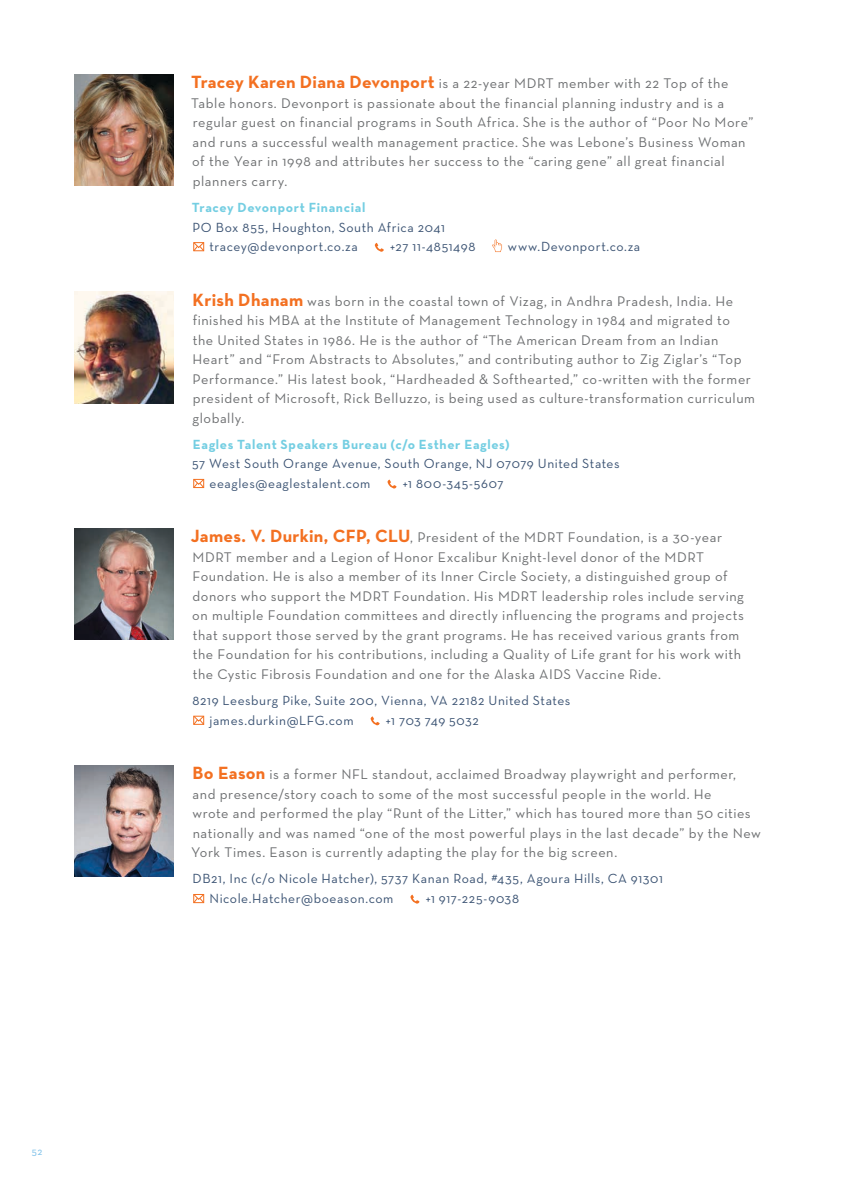
<style>
.page{position:relative;width:864px;height:1188px;background:#fff}
.page>*{position:absolute;margin:0;border:0;box-sizing:border-box;transform-origin:0 0}
.t1{font:14.25px/19.5px "Neutraface Text";letter-spacing:.04em;color:#6d6f71}
.t2{font:13.5px/19.5px "Neutraface Text";letter-spacing:.04em;color:#3b5373}
.t3{font:700 13.5px "Neutraface Text";letter-spacing:.045em;color:#74cee2}
.t4{font:10.5px "Neutraface Text";color:#76bde8}
.s1{font-weight:700;font-size:18px;color:#f37021}
</style>
<div class="page">
<img style="left:74px;top:74px;width:100px;height:111px">
<svg style="left:193px;top:242px;width:12px;height:10px"></svg>
<svg style="left:375px;top:243px;width:9px;height:9px"></svg>
<svg style="left:492px;top:240px;width:10px;height:12px"></svg>
<img style="left:74px;top:292px;width:100px;height:112px">
<svg style="left:193px;top:478px;width:12px;height:11px"></svg>
<svg style="left:387px;top:480px;width:10px;height:9px"></svg>
<img style="left:74px;top:528px;width:100px;height:111px">
<svg style="left:193px;top:715px;width:12px;height:10px"></svg>
<svg style="left:371px;top:716px;width:9px;height:9px"></svg>
<img style="left:74px;top:765px;width:100px;height:111px">
<svg style="left:193px;top:894px;width:12px;height:10px"></svg>
<svg style="left:410px;top:895px;width:10px;height:9px"></svg>
<p class="t4" style="left:32px;top:1145px;width:12px">52</p>
<p class="t1" style="left:191px;top:73px;width:564px"><span class="s1">Tracey Karen Diana Devonport</span> is a 22-year MDRT member with 22 Top of the Table honors. Devonport is passionate about the financial planning industry and is a regular guest on financial programs in South Africa. She is the author of “Poor No More” and runs a successful wealth management practice. She was Lebone’s Business Woman of the Year in 1998 and attributes her success to the “caring gene” all great financial planners carry.</p>
<p class="t3" style="left:192px;top:199px;width:175px">Tracey Devonport Financial</p>
<p class="t2" style="left:210px;top:217px;width:237px;text-indent:-17px">PO Box 855, Houghton, South Africa 2041 tracey@devonport.co.za</p>
<p class="t2" style="left:390px;top:237px;width:87px">+27 11-4851498</p>
<p class="t2" style="left:508px;top:237px;width:134px">www.Devonport.co.za</p>
<p class="t1" style="left:192px;top:291px;width:564px"><span class="s1">Krish Dhanam</span> was born in the coastal town of Vizag, in Andhra Pradesh, India. He finished his MBA at the Institute of Management Technology in 1984 and migrated to<br>the United States in 1986. He is the author of “The American Dream from an Indian Heart” and “From Abstracts to Absolutes,” and contributing author to Zig Ziglar’s “Top Performance.” His latest book, “Hardheaded &amp; Softhearted,” co-written with the former president of Microsoft, Rick Belluzzo, is being used as culture-transformation curriculum globally.</p>
<p class="t3" style="left:193px;top:436px;width:318px">Eagles Talent Speakers Bureau (c/o Esther Eagles)</p>
<p class="t2" style="left:210px;top:454px;width:412px;text-indent:-17px">57 West South Orange Avenue, South Orange, NJ 07079 United States eeagles@eaglestalent.com</p>
<p class="t2" style="left:403px;top:473px;width:102px">+1 800-345-5607</p>
<p class="t1" style="left:191px;top:528px;width:555px"><span class="s1">James. V. Durkin, CFP, CLU</span>, President of the MDRT Foundation, is a 30-year MDRT member and a Legion of Honor Excalibur Knight-level donor of the MDRT Foundation. He is also a member of its Inner Circle Society, a distinguished group of donors who support the MDRT Foundation. His MDRT leadership roles include serving on multiple Foundation committees and directly influencing the programs and projects that support those served by the grant programs. He has received various grants from the Foundation for his contributions, including a Quality of Life grant for his work with the Cystic Fibrosis Foundation and one for the Alaska AIDS Vaccine Ride.</p>
<p class="t2" style="left:210px;top:691px;width:362px;text-indent:-17px">8219 Leesburg Pike, Suite 200, Vienna, VA 22182 United States james.durkin@LFG.com</p>
<p class="t2" style="left:386px;top:710px;width:94px">+1 703 749 5032</p>
<p class="t1" style="left:191px;top:764px;width:571px"><span class="s1">Bo Eason</span> is a former NFL standout, acclaimed Broadway playwright and performer, and presence/story coach to some of the most successful people in the world. He<br>wrote and performed the play “Runt of the Litter,” which has toured more than 50 cities nationally and was named “one of the most powerful plays in the last decade” by the New York Times. Eason is currently adapting the play for the big screen.</p>
<p class="t2" style="left:210px;top:869px;width:455px;text-indent:-17px">DB21, Inc (c/o Nicole Hatcher), 5737 Kanan Road, #435, Agoura Hills, CA 91301<br>Nicole.Hatcher@boeason.com</p>
<p class="t2" style="left:426px;top:888px;width:95px">+1 917-225-9038</p>
</div>
